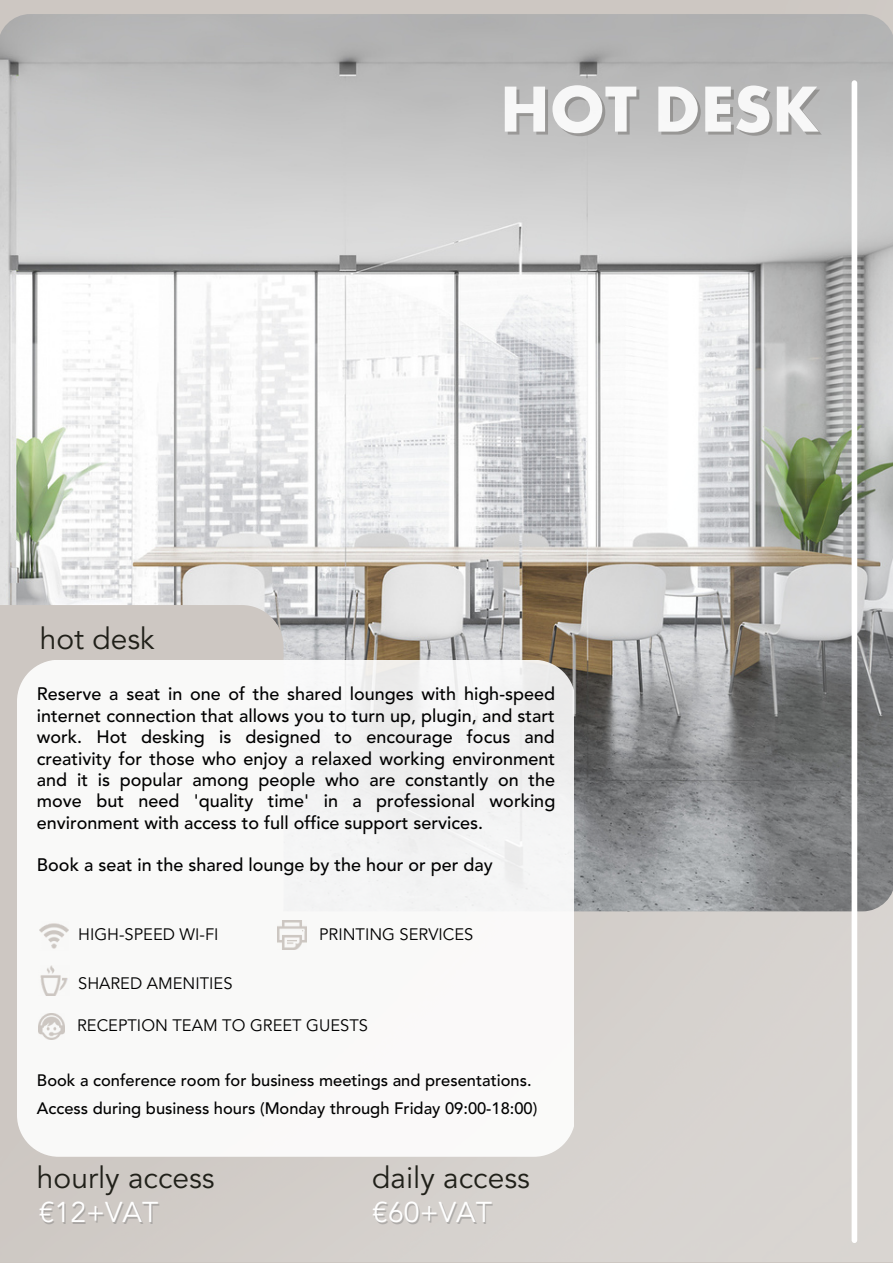
<style>
.page{position:relative;width:893px;height:1264px;background:#fff}
.page>*{position:absolute;margin:0;border:0;box-sizing:border-box;transform-origin:0 0}
.t1{font:700 67.5px "Futura";color:#fff}
.t2{font:30px "Avenir LT Pro";color:#202019}
.t3{font:28.5px "Avenir LT Pro";color:#fff}
.t4{font:500 18px/21.3px "Avenir LT Pro";color:#000;text-align:justify}
.t5{font:500 16.5px/28px "Avenir LT Pro";color:#000}
.t6{font:16.5px "Avenir LT Pro";color:#000}
</style>
<div class="page">
<img style="left:0;top:0;width:892px;height:1261px">
<div style="left:0;top:605px;width:283px;height:342px;background:#cdc7c2"></div>
<div style="left:851px;top:83px;width:6px;height:1157px;background:#fff"></div>
<svg style="left:17px;top:659px;width:556px;height:497px"></svg>
<img style="left:40px;top:921px;width:29px;height:29px">
<img style="left:277px;top:920px;width:30px;height:29px">
<img style="left:39px;top:965px;width:30px;height:30px">
<img style="left:39px;top:1013px;width:26px;height:26px">
<h1 class="t1" style="left:500px;top:82px;width:321px">HOT DESK</h1>
<h2 class="t2" style="left:40px;top:626px;width:116px">hot desk</h2>
<p class="t4" style="left:37px;top:685px;width:520px">Reserve a seat in one of the shared lounges with high-speed internet connection that allows you to turn up, plugin, and start work. Hot desking is designed to encourage focus and creativity for those who enjoy a relaxed working environment and it is popular among people who are constantly on the move but need 'quality time' in a professional working environment with access to full office support services.</p>
<p class="t4" style="left:37px;top:856px;width:457px">Book a seat in the shared lounge by the hour or per day</p>
<p class="t6" style="left:78px;top:927px;width:142px">HIGH-SPEED WI-FI</p>
<p class="t6" style="left:319px;top:927px;width:156px">PRINTING SERVICES</p>
<p class="t6" style="left:78px;top:976px;width:156px">SHARED AMENITIES</p>
<p class="t6" style="left:77px;top:1018px;width:292px">RECEPTION TEAM TO GREET GUESTS</p>
<p class="t5" style="left:37px;top:1067px;width:502px">Book a conference room for business meetings and presentations.<br>Access during business hours (Monday through Friday 09:00-18:00)</p>
<h2 class="t2" style="left:37px;top:1165px;width:179px">hourly access</h2>
<h2 class="t2" style="left:372px;top:1165px;width:159px">daily access</h2>
<h3 class="t3" style="left:39px;top:1200px;width:121px">€12+VAT</h3>
<h3 class="t3" style="left:372px;top:1200px;width:121px">€60+VAT</h3>
</div>
